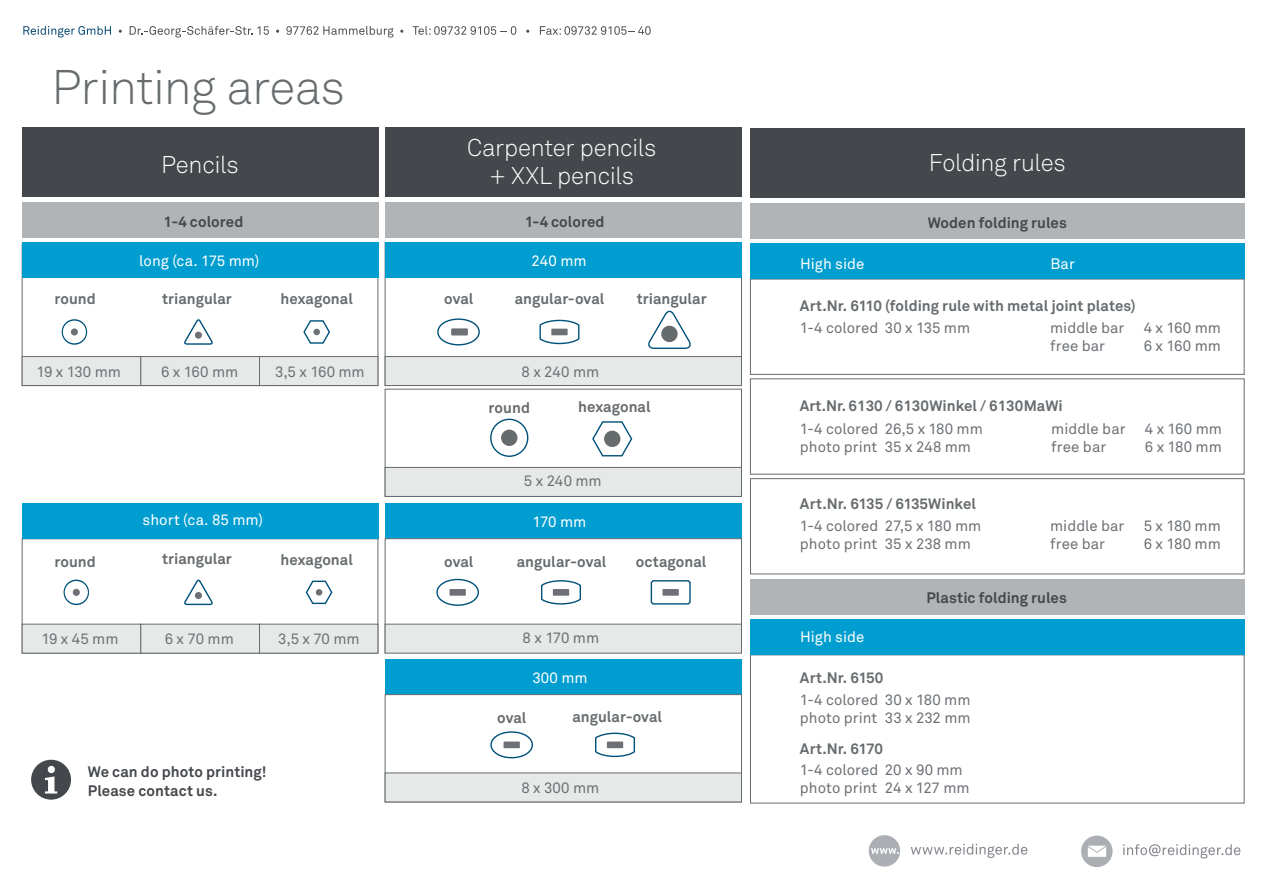
<style>
.page{position:relative;width:1263px;height:893px;background:#fff}
.page>*{position:absolute;margin:0;border:0;box-sizing:border-box;transform-origin:0 0}
.t1{font:48px "Akkurat Light Pro";letter-spacing:-.02em;color:#666b6e}
.t2{font:24px/28.8px "Akkurat Light Pro";letter-spacing:-.01em;color:#fff;text-align:center}
.t3{font:15px/18px "Akkurat Pro";color:#6d7175}
.t4{font:700 15px "Akkurat Pro";color:#666b6e}
.t5{font:700 15px/19.5px "Akkurat Pro";letter-spacing:.005em;color:#44474b}
.t6{font:15px "Akkurat Pro";color:#fff}
</style>
<div class="page">
<svg style="left:23px;top:26px;width:88px;height:12px"></svg>
<svg style="left:130px;top:26px;width:139px;height:12px"></svg>
<svg style="left:286px;top:26px;width:107px;height:12px"></svg>
<svg style="left:413px;top:26px;width:103px;height:9px"></svg>
<svg style="left:540px;top:26px;width:111px;height:9px"></svg>
<div style="left:869px;top:835px;width:31px;height:32px;background:#abafb3;border-radius:50%"></div>
<svg style="left:871px;top:848px;width:28px;height:6px"></svg>
<svg style="left:1123px;top:844px;width:117px;height:14px"></svg>
<div style="left:1081px;top:836px;width:31px;height:31px;background:#abafb3;border-radius:50%"></div>
<svg style="left:1088px;top:846px;width:18px;height:11px"></svg>
<div style="left:385px;top:202px;width:357px;height:35px;background:#b0b4b6"></div>
<div style="left:22px;top:202px;width:356px;height:35px;background:#b0b4b6"></div>
<div style="left:385px;top:242px;width:357px;height:144px;background:#fff;border:1px solid #666b6e"></div>
<div style="left:385px;top:660px;width:357px;height:35px;background:#009ed0"></div>
<div style="left:385px;top:389px;width:357px;height:108px;background:#fff;border:1px solid #666b6e"></div>
<div style="left:385px;top:467px;width:357px;height:30px;background:#e6e9e8;border:1px solid #666b6e"></div>
<div style="left:385px;top:356px;width:357px;height:30px;background:#e6e9e8;border:1px solid #666b6e"></div>
<div style="left:385px;top:243px;width:357px;height:35px;background:#009ed0"></div>
<svg style="left:539px;top:319px;width:41px;height:26px"></svg>
<div style="left:551px;top:329px;width:17px;height:6px;background:#6d7175"></div>
<div style="left:490px;top:419px;width:38px;height:38px;border:1px solid #01507a;border-radius:50%"></div>
<svg style="left:592px;top:421px;width:41px;height:36px"></svg>
<div style="left:385px;top:503px;width:357px;height:36px;background:#009ed0"></div>
<div style="left:385px;top:538px;width:357px;height:115px;background:#fff;border:1px solid #666b6e"></div>
<div style="left:385px;top:624px;width:357px;height:29px;background:#e6e9e8;border:1px solid #666b6e"></div>
<div style="left:449px;top:589px;width:17px;height:7px;background:#6d7175"></div>
<div style="left:436px;top:579px;width:43px;height:27px;border:1px solid #01507a;border-radius:50%"></div>
<svg style="left:541px;top:580px;width:40px;height:25px"></svg>
<svg style="left:650px;top:580px;width:41px;height:25px"></svg>
<div style="left:385px;top:694px;width:357px;height:108px;background:#fff;border:1px solid #666b6e"></div>
<div style="left:385px;top:773px;width:357px;height:29px;background:#e6e9e8;border:1px solid #666b6e"></div>
<div style="left:503px;top:741px;width:17px;height:7px;background:#6d7175"></div>
<div style="left:490px;top:731px;width:43px;height:27px;border:1px solid #01507a;border-radius:50%"></div>
<svg style="left:595px;top:732px;width:41px;height:26px"></svg>
<div style="left:22px;top:244px;width:356px;height:142px;background:#fff;border:1px solid #666b6e"></div>
<svg style="left:62px;top:319px;width:25px;height:26px"></svg>
<div style="left:63px;top:321px;width:23px;height:22px;background:#fff;border-radius:50%"></div>
<div style="left:71px;top:328px;width:7px;height:7px;background:#6d7175;border-radius:50%"></div>
<div style="left:259px;top:356px;width:119px;height:30px;background:#e6e9e8;border:1px solid #666b6e"></div>
<div style="left:22px;top:356px;width:119px;height:30px;background:#e6e9e8;border:1px solid #666b6e"></div>
<div style="left:141px;top:356px;width:119px;height:30px;background:#e6e9e8;border:1px solid #666b6e"></div>
<div style="left:22px;top:243px;width:356px;height:35px;background:#009ed0"></div>
<svg style="left:184px;top:319px;width:29px;height:26px"></svg>
<div style="left:195px;top:332px;width:7px;height:7px;background:#6d7175;border-radius:50%"></div>
<svg style="left:303px;top:320px;width:27px;height:24px"></svg>
<div style="left:259px;top:624px;width:119px;height:29px;background:#e6e9e8;border:1px solid #666b6e"></div>
<div style="left:22px;top:624px;width:119px;height:29px;background:#e6e9e8;border:1px solid #666b6e"></div>
<div style="left:141px;top:624px;width:119px;height:29px;background:#e6e9e8;border:1px solid #666b6e"></div>
<div style="left:22px;top:503px;width:356px;height:36px;background:#009ed0"></div>
<svg style="left:64px;top:580px;width:25px;height:25px"></svg>
<div style="left:65px;top:581px;width:23px;height:23px;background:#fff;border-radius:50%"></div>
<div style="left:73px;top:589px;width:7px;height:7px;background:#6d7175;border-radius:50%"></div>
<svg style="left:184px;top:580px;width:29px;height:25px"></svg>
<div style="left:195px;top:592px;width:7px;height:7px;background:#6d7175;border-radius:50%"></div>
<svg style="left:305px;top:580px;width:28px;height:25px"></svg>
<div style="left:437px;top:318px;width:43px;height:27px;border:1px solid #01507a;border-radius:50%"></div>
<div style="left:451px;top:329px;width:17px;height:6px;background:#6d7175"></div>
<svg style="left:31px;top:760px;width:40px;height:40px"></svg>
<svg style="left:648px;top:310px;width:43px;height:39px"></svg>
<div style="left:661px;top:326px;width:17px;height:16px;background:#666b6e;border-radius:50%"></div>
<div style="left:604px;top:431px;width:16px;height:16px;background:#666b6e;border-radius:50%"></div>
<div style="left:501px;top:430px;width:16px;height:16px;background:#666b6e;border-radius:50%"></div>
<div style="left:385px;top:127px;width:357px;height:70px;background:#44474b"></div>
<div style="left:22px;top:127px;width:356px;height:70px;background:#44474b"></div>
<div style="left:750px;top:279px;width:494px;height:96px;background:#fff;border:1px solid #666b6e"></div>
<div style="left:750px;top:244px;width:494px;height:35px;background:#009ed0"></div>
<div style="left:750px;top:620px;width:494px;height:35px;background:#009ed0"></div>
<div style="left:750px;top:478px;width:494px;height:96px;background:#fff;border:1px solid #666b6e"></div>
<div style="left:750px;top:129px;width:494px;height:69px;background:#44474b"></div>
<div style="left:750px;top:203px;width:494px;height:35px;background:#b0b4b6"></div>
<div style="left:750px;top:579px;width:494px;height:36px;background:#b0b4b6"></div>
<svg style="left:911px;top:844px;width:116px;height:14px"></svg>
<h1 class="t1" style="left:52px;top:59px;width:295px">Printing areas</h1>
<h2 class="t2" style="left:467px;top:133px;width:191px">Carpenter pencils + XXL pencils</h2>
<h2 class="t2" style="left:161px;top:150px;width:79px">Pencils</h2>
<h2 class="t2" style="left:929px;top:149px;width:139px">Folding rules</h2>
<p class="t5" style="left:164px;top:212px;width:81px">1-4 colored</p>
<p class="t5" style="left:525px;top:212px;width:81px">1-4 colored</p>
<p class="t4" style="left:54px;top:289px;width:43px">round</p>
<p class="t6" style="left:139px;top:252px;width:121px">long (ca. 175 mm)</p>
<p class="t6" style="left:532px;top:252px;width:57px">240 mm</p>
<p class="t4" style="left:515px;top:289px;width:91px">angular-oval</p>
<p class="t4" style="left:162px;top:289px;width:71px">triangular</p>
<p class="t4" style="left:281px;top:289px;width:74px">hexagonal</p>
<p class="t4" style="left:637px;top:289px;width:71px">triangular</p>
<p class="t4" style="left:444px;top:289px;width:31px">oval</p>
<p class="t3" style="left:36px;top:363px;width:86px">19 x 130 mm</p>
<p class="t3" style="left:161px;top:363px;width:79px">6 x 160 mm</p>
<p class="t3" style="left:275px;top:363px;width:91px">3,5 x 160 mm</p>
<p class="t3" style="left:521px;top:363px;width:79px">8 x 240 mm</p>
<p class="t4" style="left:488px;top:398px;width:43px">round</p>
<p class="t4" style="left:578px;top:397px;width:74px">hexagonal</p>
<p class="t6" style="left:143px;top:511px;width:122px">short (ca. 85 mm)</p>
<p class="t3" style="left:524px;top:472px;width:79px">5 x 240 mm</p>
<p class="t6" style="left:532px;top:513px;width:55px">170 mm</p>
<p class="t4" style="left:444px;top:549px;width:31px">oval</p>
<p class="t4" style="left:54px;top:552px;width:43px">round</p>
<p class="t4" style="left:162px;top:549px;width:71px">triangular</p>
<p class="t4" style="left:281px;top:550px;width:74px">hexagonal</p>
<p class="t4" style="left:517px;top:552px;width:91px">angular-oval</p>
<p class="t4" style="left:444px;top:552px;width:31px">oval</p>
<p class="t3" style="left:41px;top:630px;width:79px">19 x 45 mm</p>
<p class="t3" style="left:165px;top:630px;width:71px">6 x 70 mm</p>
<p class="t3" style="left:278px;top:630px;width:83px">3,5 x 70 mm</p>
<p class="t3" style="left:523px;top:629px;width:78px">8 x 170 mm</p>
<p class="t6" style="left:532px;top:669px;width:57px">300 mm</p>
<p class="t4" style="left:636px;top:552px;width:72px">octagonal</p>
<p class="t5" style="left:88px;top:762px;width:180px">We can do photo printing!<br>Please contact us.</p>
<p class="t4" style="left:497px;top:709px;width:31px">oval</p>
<p class="t4" style="left:572px;top:708px;width:91px">angular-oval</p>
<p class="t3" style="left:521px;top:779px;width:80px">8 x 300 mm</p>
<p class="t5" style="left:928px;top:213px;width:141px">Woden folding rules</p>
<p class="t6" style="left:800px;top:255px;width:66px">High side</p>
<p class="t6" style="left:1050px;top:255px;width:26px">Bar</p>
<p class="t4" style="left:800px;top:296px;width:337px">Art.Nr. 6110 (folding rule with metal joint plates)</p>
<p class="t3" style="left:800px;top:319px;width:172px">1-4 colored 30 x 135 mm</p>
<p class="t3" style="left:1050px;top:319px;width:76px">middle bar</p>
<p class="t3" style="left:1144px;top:319px;width:79px">4 x 160 mm</p>
<p class="t3" style="left:1050px;top:337px;width:56px">free bar</p>
<p class="t3" style="left:1144px;top:337px;width:79px">6 x 160 mm</p>
<p class="t4" style="left:800px;top:397px;width:264px">Art.Nr. 6130 / 6130Winkel / 6130MaWi</p>
<p class="t3" style="left:800px;top:421px;width:184px">1-4 colored 26,5 x 180 mm photo print 35 x 248 mm</p>
<p class="t3" style="left:1051px;top:421px;width:76px">middle bar</p>
<p class="t3" style="left:1145px;top:421px;width:79px">4 x 160 mm</p>
<p class="t3" style="left:1051px;top:439px;width:56px">free bar</p>
<p class="t3" style="left:1145px;top:439px;width:79px">6 x 180 mm</p>
<p class="t4" style="left:800px;top:495px;width:178px">Art.Nr. 6135 / 6135Winkel</p>
<p class="t3" style="left:800px;top:517px;width:183px">1-4 colored 27,5 x 180 mm photo print 35 x 238 mm</p>
<p class="t3" style="left:1050px;top:517px;width:76px">middle bar</p>
<p class="t3" style="left:1144px;top:517px;width:79px">5 x 180 mm</p>
<p class="t3" style="left:1050px;top:535px;width:56px">free bar</p>
<p class="t3" style="left:1144px;top:535px;width:79px">6 x 180 mm</p>
<p class="t6" style="left:800px;top:628px;width:66px">High side</p>
<p class="t4" style="left:800px;top:669px;width:85px">Art.Nr. 6150</p>
<p class="t5" style="left:926px;top:588px;width:142px">Plastic folding rules</p>
<p class="t3" style="left:800px;top:691px;width:172px">1-4 colored 30 x 180 mm photo print 33 x 232 mm</p>
<p class="t4" style="left:800px;top:739px;width:85px">Art.Nr. 6170</p>
<p class="t3" style="left:800px;top:761px;width:171px">1-4 colored 20 x 90 mm photo print 24 x 127 mm</p>
</div>
